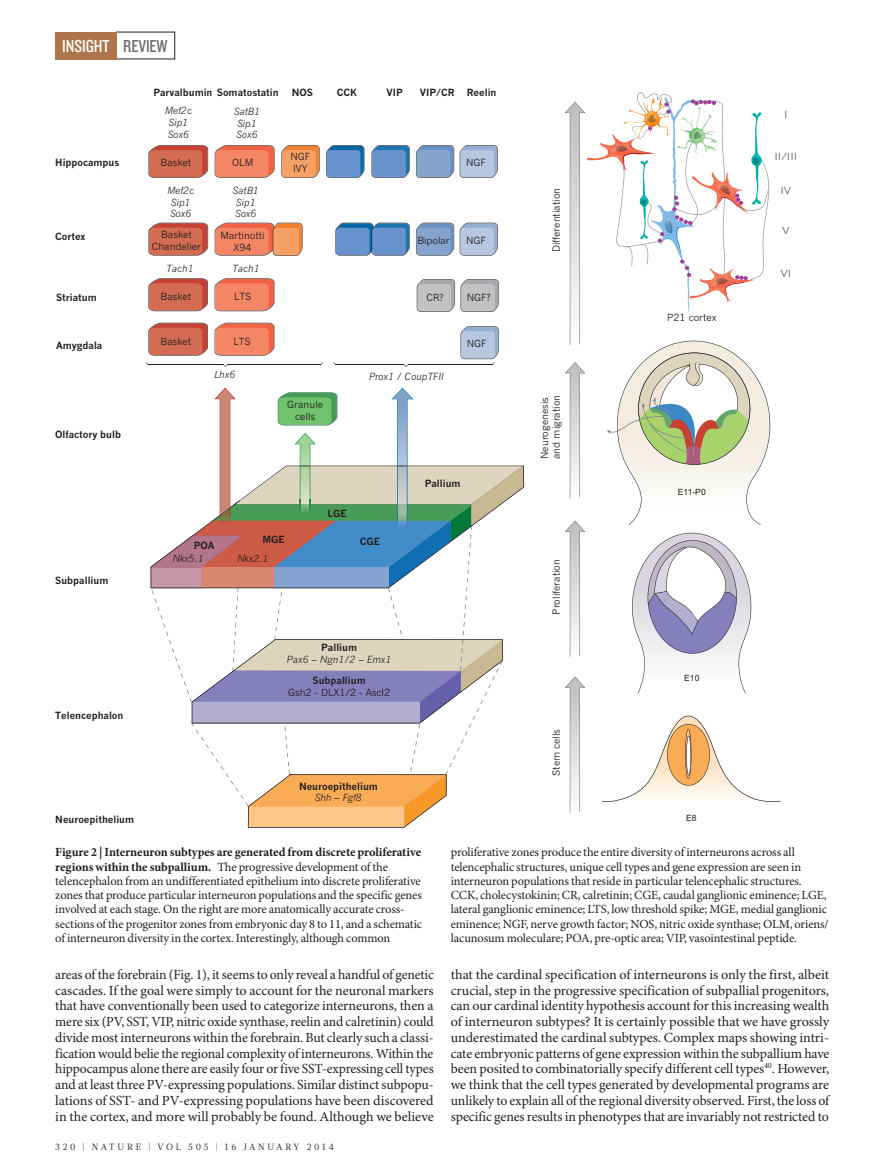
<style>
.page{position:relative;width:893px;height:1174px;background:#fff}
.page>*{position:absolute;margin:0;border:0;box-sizing:border-box;transform-origin:0 0}
.t1{font:18px "Knockout 29 Junior Ltweight";color:#fff}
.t2{font:18px "Knockout 29 Junior Ltweight";letter-spacing:-.005em;color:#6c6d70}
.BODY_INDENT{font:13.95px/15.8px "Minion Pro";letter-spacing:-.005em;color:#231f20;text-align:justify}
.FIGURE_LEGEND{font:12.45px/14.2px "Minion Pro";letter-spacing:-.01em;color:#231f20}
.t3{font:9.75px/11.7px "News Gothic MTOT";color:#231f20;text-align:center}
.t4{font:700 9.75px/11.7px "News Gothic MTOT";color:#231f20;text-align:center}
.t5{font:italic 9.75px/11.7px "News Gothic";color:#231f20;text-align:center}
.t6{font:9.75px "News Gothic MTOT";color:#6c6d70;scale:1.27 1}
.t7{font:9px "Glosa Math";letter-spacing:.3em;color:#231f20}
.t8{font:8.55px "Arial";color:#231f20}
.s1{font-family:"News Gothic MTOT";font-weight:700;font-style:normal}
.s2{font-family:"News Gothic MTOT";font-style:normal}
.s3{font-weight:700}
.s4{font-family:"News Gothic";font-weight:400;font-style:italic}
.s5{font-weight:400}
</style>
<div class="page">
<svg style="left:326px;top:145px;width:38px;height:33px"></svg>
<svg style="left:372px;top:145px;width:38px;height:33px"></svg>
<svg style="left:335px;top:223px;width:75px;height:33px;background:#5e8dc1"></svg>
<svg style="left:416px;top:145px;width:38px;height:33px"></svg>
<svg style="left:149px;top:145px;width:59px;height:33px;background:#cc6954"></svg>
<svg style="left:149px;top:223px;width:59px;height:33px;background:#cd6a54"></svg>
<svg style="left:215px;top:145px;width:59px;height:33px;background:#ec8264"></svg>
<svg style="left:148px;top:278px;width:60px;height:33px;background:#cc6a55"></svg>
<svg style="left:215px;top:278px;width:59px;height:33px;background:#ee8365"></svg>
<svg style="left:460px;top:145px;width:38px;height:33px"></svg>
<svg style="left:416px;top:223px;width:38px;height:33px"></svg>
<svg style="left:460px;top:223px;width:38px;height:33px"></svg>
<svg style="left:417px;top:279px;width:38px;height:33px"></svg>
<svg style="left:461px;top:279px;width:38px;height:33px"></svg>
<svg style="left:148px;top:323px;width:60px;height:33px;background:#cc6b56"></svg>
<svg style="left:215px;top:323px;width:59px;height:33px;background:#ed8365"></svg>
<hr style="left:148px;top:364px;width:75px;height:1px;background:#231f20">
<hr style="left:228px;top:364px;width:93px;height:1px;background:#231f20">
<hr style="left:335px;top:364px;width:69px;height:1px;background:#231f20">
<svg style="left:461px;top:326px;width:38px;height:39px"></svg>
<hr style="left:408px;top:364px;width:84px;height:1px;background:#231f20">
<svg style="left:281px;top:145px;width:39px;height:33px"></svg>
<svg style="left:215px;top:223px;width:88px;height:33px;background:#ec8a63"></svg>
<svg style="left:151px;top:388px;width:373px;height:440px"></svg>
<div style="left:55px;top:32px;width:62px;height:27px;background:#ae754c"></div>
<svg style="left:565px;top:92px;width:216px;height:720px"></svg>
<p class="t1" style="left:62px;top:34px;width:49px">INSIGHT</p>
<p class="t2" style="left:123px;top:34px;width:46px">REVIEW</p>
<p class="t4" style="left:153px;top:87px;width:127px">Parvalbumin Somatostatin</p>
<p class="t4" style="left:292px;top:87px;width:23px">NOS</p>
<p class="t4" style="left:337px;top:87px;width:22px">CCK</p>
<p class="t4" style="left:387px;top:87px;width:18px">VIP</p>
<p class="t4" style="left:420px;top:87px;width:78px">VIP/CR Reelin</p>
<p class="t5" style="left:165px;top:105px;width:29px">Mef2c<br>Sip1<br>Sox6</p>
<p class="t5" style="left:234px;top:105px;width:28px;text-align:left">SatB1<br>Sip1<br>Sox6</p>
<p class="t3" style="left:290px;top:151px;width:21px;text-align:left">NGF<br>IVY</p>
<p class="t4" style="left:55px;top:156px;width:66px">Hippocampus</p>
<p class="t3" style="left:466px;top:157px;width:21px">NGF</p>
<p class="t3" style="left:161px;top:157px;width:32px">Basket</p>
<p class="t3" style="left:232px;top:156px;width:23px">OLM</p>
<p class="t4" style="left:55px;top:231px;width:32px">Cortex</p>
<p class="t5" style="left:167px;top:185px;width:29px">Mef2c<br>Sip1<br>Sox6</p>
<p class="t5" style="left:233px;top:184px;width:28px;text-align:left">SatB1<br>Sip1<br>Sox6</p>
<p class="t3" style="left:152px;top:228px;width:51px">Basket<br>Chandelier</p>
<p class="t3" style="left:220px;top:230px;width:46px">Martinotti<br>X94</p>
<p class="t5" style="left:166px;top:262px;width:29px">Tach1</p>
<p class="t5" style="left:232px;top:262px;width:29px">Tach1</p>
<p class="t3" style="left:417px;top:235px;width:34px">Bipolar</p>
<p class="t3" style="left:234px;top:291px;width:19px">LTS</p>
<p class="t3" style="left:161px;top:291px;width:32px">Basket</p>
<p class="t4" style="left:56px;top:291px;width:42px">Striatum</p>
<p class="t3" style="left:426px;top:292px;width:19px">CR?</p>
<p class="t4" style="left:56px;top:340px;width:48px">Amygdala</p>
<p class="t4" style="left:55px;top:429px;width:67px">Olfactory bulb</p>
<p class="t3" style="left:161px;top:335px;width:32px">Basket</p>
<p class="t3" style="left:233px;top:335px;width:19px">LTS</p>
<p class="t5" style="left:214px;top:368px;width:23px">Lhx6</p>
<p class="t5" style="left:369px;top:370px;width:77px">Prox1 / CoupTFII</p>
<p class="t3" style="left:287px;top:399px;width:37px">Granule cells</p>
<p class="t3" style="left:466px;top:234px;width:21px">NGF</p>
<p class="t3" style="left:467px;top:291px;width:25px">NGF?</p>
<p class="t3" style="left:467px;top:338px;width:21px">NGF</p>
<p class="t4" style="left:55px;top:575px;width:55px">Subpallium</p>
<p class="t4" style="left:55px;top:710px;width:70px">Telencephalon</p>
<p class="t4" style="left:55px;top:814px;width:80px">Neuroepithelium</p>
<p class="t4" style="left:194px;top:539px;width:22px">POA</p>
<p class="t5" style="left:172px;top:552px;width:33px">Nkx5.1</p>
<p class="t4" style="left:328px;top:507px;width:21px">LGE</p>
<p class="t4" style="left:262px;top:533px;width:24px">MGE</p>
<p class="t4" style="left:360px;top:535px;width:22px">CGE</p>
<p class="t5" style="left:237px;top:552px;width:33px">Nkx2.1</p>
<p class="t5" style="left:287px;top:642px;width:106px"><span class="s1">Pallium<br></span>Pax6 <span class="s2">–</span> Ngn1/2 <span class="s2">–</span> Emx1</p>
<p class="t3" style="left:288px;top:674px;width:104px"><span class="s3">Subpallium<br></span>Gsh2 - DLX1/2 - Ascl2</p>
<p class="t4" style="left:299px;top:780px;width:80px">Neuroepithelium<br><span class="s4">Shh</span> <span class="s5">–</span> <span class="s4">Fgf8</span></p>
<p class="t4" style="left:425px;top:477px;width:37px">Pallium</p>
<p class="t3" style="left:550px;top:252px;width:66px;rotate:-90deg">Di erentiation</p>
<p class="t3" style="left:539px;top:459px;width:66px;text-align:left;rotate:-90deg">Neurogenesis and migration</p>
<p class="t3" style="left:550px;top:615px;width:57px;rotate:-90deg">Proliferation</p>
<p class="t3" style="left:550px;top:776px;width:49px;rotate:-90deg">Stem cells</p>
<p class="t3" style="left:667px;top:311px;width:51px">P21 cortex</p>
<p class="t6" style="left:784px;top:108px;width:4px">I</p>
<p class="t6" style="left:774px;top:150px;width:20px">II/III</p>
<p class="t6" style="left:780px;top:185px;width:10px">IV</p>
<p class="t6" style="left:782px;top:225px;width:7px">V</p>
<p class="t6" style="left:780px;top:268px;width:10px">VI</p>
<p class="t8" style="left:678px;top:486px;width:30px">E11-P0</p>
<p class="t8" style="left:684px;top:672px;width:17px">E10</p>
<p class="t8" style="left:686px;top:812px;width:12px">E8</p>
<p class="FIGURE_LEGEND" style="left:55px;top:845px;width:368px"><span class="s3">Figure 2 | Interneuron subtypes are generated from discrete proliferative regions within the subpallium.</span> The progressive development of the telencephalon from an undifferentiated epithelium into discrete proliferative zones that produce particular interneuron populations and the specific genes involved at each stage. On the right are more anatomically accurate cross&shy;sections of the progenitor zones from embryonic day 8 to 11, and a schematic of interneuron diversity in the cortex. Interestingly, although common</p>
<p class="FIGURE_LEGEND" style="left:451px;top:845px;width:379px">proliferative zones produce the entire diversity of interneurons across all telencephalic structures, unique cell types and gene expression are seen in interneuron populations that reside in particular telencephalic structures.<br>CCK, cholecystokinin; CR, calretinin; CGE, caudal ganglionic eminence; LGE, lateral ganglionic eminence; LTS, low threshold spike; MGE, medial ganglionic eminence; NGF, nerve growth factor; NOS, nitric oxide synthase; OLM, oriens/ lacunosum moleculare; POA, pre-optic area; VIP, vasointestinal peptide.</p>
<p class="BODY_INDENT" style="left:55px;top:967px;width:380px">areas of the forebrain (Fig. 1), it seems to only reveal a handful of genetic cascades. If the goal were simply to account for the neuronal markers that have conventionally been used to categorize interneurons, then a mere six (PV, SST, VIP, nitric oxide synthase, reelin and calretinin) could divide most interneurons within the forebrain. But clearly such a classi&shy;fication would belie the regional complexity of interneurons. Within the hippocampus alone there are easily four or five SST-expressing cell types and at least three PV-expressing populations. Similar distinct subpopu&shy;lations of SST- and PV-expressing populations have been discovered in the cortex, and more will probably be found. Although we believe</p>
<p class="BODY_INDENT" style="left:451px;top:967px;width:380px">that the cardinal specification of interneurons is only the first, albeit crucial, step in the progressive specification of subpallial progenitors, can our cardinal identity hypothesis account for this increasing wealth of interneuron subtypes? It is certainly possible that we have grossly underestimated the cardinal subtypes. Complex maps showing intri&shy;cate embryonic patterns of gene expression within the subpallium have been posited to combinatorially specify different cell types<sup>40</sup>. However, we think that the cell types generated by developmental programs are unlikely to explain all of the regional diversity observed. First, the loss of specific genes results in phenotypes that are invariably not restricted to</p>
<p class="t7" style="left:55px;top:1141px;width:280px">320 | NATURE | VOL 505 | 16 JANUARY 2014</p>
</div>
